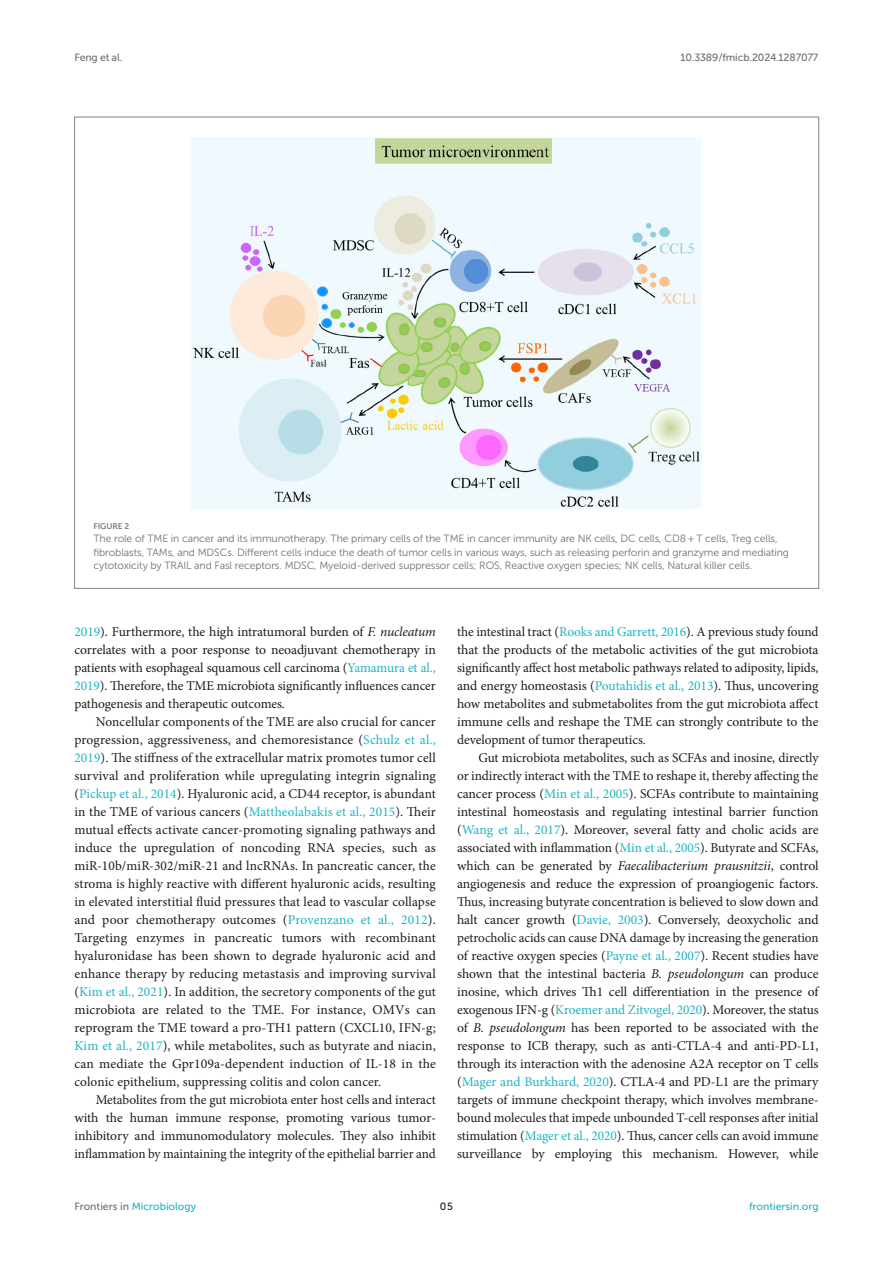
<style>
.page{position:relative;width:893px;height:1263px;background:#fff}
.page>*{position:absolute;margin:0;border:0;box-sizing:border-box;transform-origin:0 0}
.TEXT{font:13.5px/18px "Minion Pro";letter-spacing:-.005em;color:#1b1c1b;text-align:justify}
.FIG_LEG{font:10.5px/13.5px "Museo Sans 300";letter-spacing:-.01em;color:#706f70}
.t1{font:10.5px "Museo Sans 500";color:#1db5c3}
.t2{font:10.5px "Museo Sans 500";letter-spacing:-.015em;color:#706f70}
.t3{font:10.5px "Museo Sans 500";color:#1b1c1b}
.FIG_HD{font:8.25px "Museo Sans 700";letter-spacing:-.01em;color:#7e7f7f}
.s1{color:#1db5c3}
.s2{font-style:italic}
.s3{color:#706f70}
</style>
<div class="page">
<img style="left:191px;top:137px;width:511px;height:372px">
<p class="t2" style="left:74px;top:51px;width:49px">Feng et al.</p>
<p class="t2" style="left:680px;top:51px;width:139px">10.3389/fmicb.2024.1287077</p>
<p class="FIG_HD" style="left:94px;top:521px;width:37px">FIGURE 2</p>
<p class="FIG_LEG" style="left:94px;top:532px;width:697px">The role of TME in cancer and its immunotherapy. The primary cells of the TME in cancer immunity are NK cells, DC cells, CD8 + T cells, Treg cells, fibroblasts, TAMs, and MDSCs. Different cells induce the death of tumor cells in various ways, such as releasing perforin and granzyme and mediating cytotoxicity by TRAIL and Fasl receptors. MDSC, Myeloid-derived suppressor cells; ROS, Reactive oxygen species; NK cells, Natural killer cells.</p>
<p class="TEXT" style="left:74px;top:623px;width:363px"><span class="s1">2019</span>). Furthermore, the high intratumoral burden of <span class="s2">F. nucleatum </span>correlates with a poor response to neoadjuvant chemotherapy in patients with esophageal squamous cell carcinoma (<span class="s1">Yamamura et al., 2019</span>). Therefore, the TME microbiota significantly influences cancer pathogenesis and therapeutic outcomes.</p>
<p class="TEXT" style="left:74px;top:713px;width:363px;text-indent:21px">Noncellular components of the TME are also crucial for cancer progression, aggressiveness, and chemoresistance (<span class="s1">Schulz et al., 2019</span>). The stiffness of the extracellular matrix promotes tumor cell survival and proliferation while upregulating integrin signaling (<span class="s1">Pickup et al., 2014</span>). Hyaluronic acid, a CD44 receptor, is abundant in the TME of various cancers (<span class="s1">Mattheolabakis et al., 2015</span>). Their mutual effects activate cancer-promoting signaling pathways and induce the upregulation of noncoding RNA species, such as miR-10b/miR-302/miR-21 and lncRNAs. In pancreatic cancer, the stroma is highly reactive with different hyaluronic acids, resulting in elevated interstitial fluid pressures that lead to vascular collapse and poor chemotherapy outcomes (<span class="s1">Provenzano et al., 2012</span>).<br>Targeting enzymes in pancreatic tumors with recombinant hyaluronidase has been shown to degrade hyaluronic acid and enhance therapy by reducing metastasis and improving survival (<span class="s1">Kim et al., 2021</span>). In addition, the secretory components of the gut microbiota are related to the TME. For instance, OMVs can reprogram the TME toward a pro-TH1 pattern (CXCL10, IFN-g; <span class="s1">Kim et al., 2017</span>), while metabolites, such as butyrate and niacin, can mediate the Gpr109a-dependent induction of IL-18 in the colonic epithelium, suppressing colitis and colon cancer.</p>
<p class="TEXT" style="left:74px;top:1091px;width:363px;text-indent:21px">Metabolites from the gut microbiota enter host cells and interact with the human immune response, promoting various tumor&shy;inhibitory and immunomodulatory molecules. They also inhibit inflammation by maintaining the integrity of the epithelial barrier and</p>
<p class="TEXT" style="left:457px;top:623px;width:363px">the intestinal tract (<span class="s1">Rooks and Garrett, 2016</span>). A previous study found that the products of the metabolic activities of the gut microbiota significantly affect host metabolic pathways related to adiposity, lipids, and energy homeostasis (<span class="s1">Poutahidis et al., 2013</span>). Thus, uncovering how metabolites and submetabolites from the gut microbiota affect immune cells and reshape the TME can strongly contribute to the development of tumor therapeutics.</p>
<p class="TEXT" style="left:457px;top:749px;width:363px;text-indent:21px">Gut microbiota metabolites, such as SCFAs and inosine, directly or indirectly interact with the TME to reshape it, thereby affecting the cancer process (<span class="s1">Min et al., 2005</span>). SCFAs contribute to maintaining intestinal homeostasis and regulating intestinal barrier function (<span class="s1">Wang et al., 2017</span>). Moreover, several fatty and cholic acids are associated with inflammation (<span class="s1">Min et al., 2005</span>). Butyrate and SCFAs, which can be generated by <span class="s2">Faecalibacterium prausnitzii</span>, control angiogenesis and reduce the expression of proangiogenic factors.<br>Thus, increasing butyrate concentration is believed to slow down and halt cancer growth (<span class="s1">Davie, 2003</span>). Conversely, deoxycholic and petrocholic acids can cause DNA damage by increasing the generation of reactive oxygen species (<span class="s1">Payne et al., 2007</span>). Recent studies have shown that the intestinal bacteria <span class="s2">B. pseudolongum</span> can produce inosine, which drives Th1 cell differentiation in the presence of exogenous IFN-g (<span class="s1">Kroemer and Zitvogel, 2020</span>). Moreover, the status of <span class="s2">B. pseudolongum</span> has been reported to be associated with the response to ICB therapy, such as anti-CTLA-4 and anti-PD-L1, through its interaction with the adenosine A2A receptor on T cells (<span class="s1">Mager and Burkhard, 2020</span>). CTLA-4 and PD-L1 are the primary targets of immune checkpoint therapy, which involves membrane&shy;bound molecules that impede unbounded T-cell responses after initial stimulation (<span class="s1">Mager et al., 2020</span>). Thus, cancer cells can avoid immune surveillance by employing this mechanism. However, while</p>
<p class="t1" style="left:74px;top:1200px;width:123px"><span class="s3">Frontiers in</span> Microbiology</p>
<p class="t3" style="left:440px;top:1200px;width:14px">05</p>
<p class="t1" style="left:749px;top:1200px;width:71px">frontiersin.org</p>
</div>
